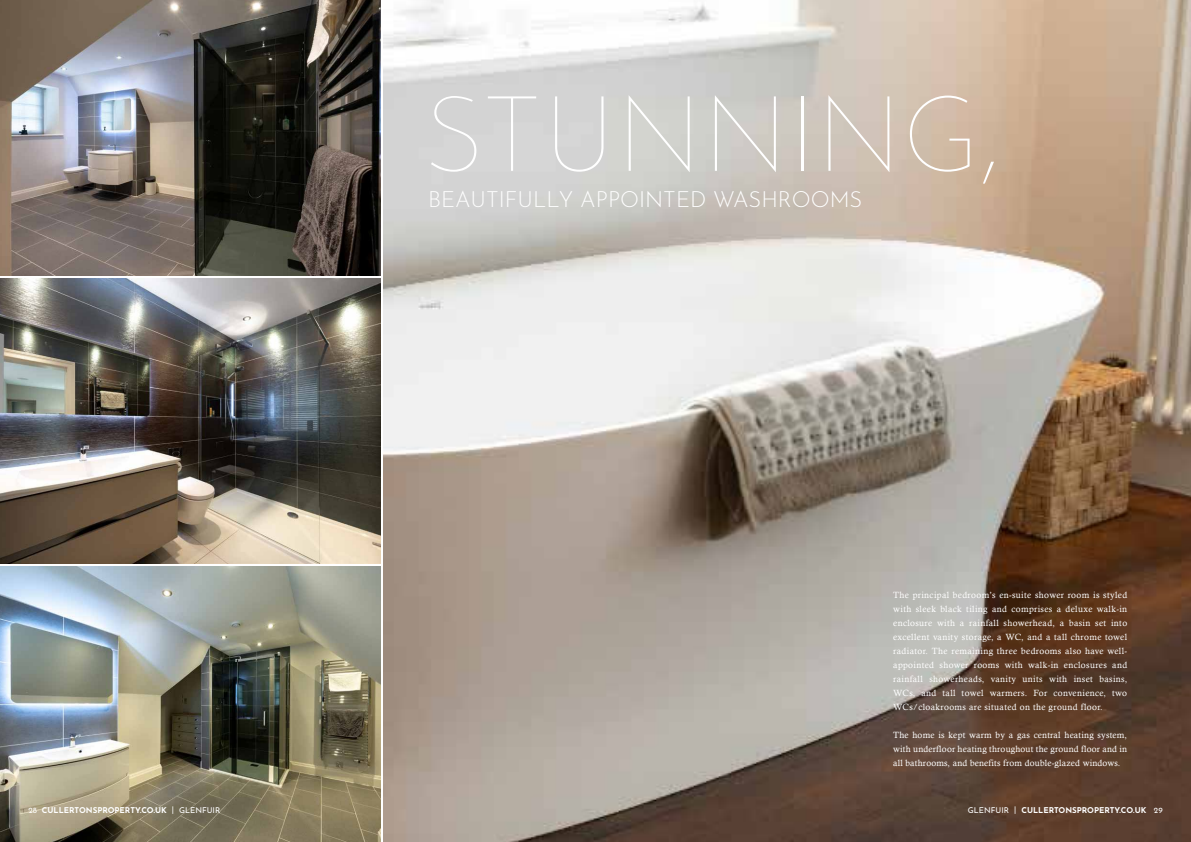
<style>
.page{position:relative;width:1191px;height:842px;background:#fff}
.page>*{position:absolute;margin:0;border:0;box-sizing:border-box;transform-origin:0 0}
.t1{font:100 106px "Josefin Sans";color:#fff}
.t2{font:300 22px "Josefin Sans";color:#fff}
.t3{font:9px/14px "Calisto";letter-spacing:.02em;color:#fff;text-align:justify}
.t4{font:700 8px "Josefin Sans";color:#fff}
.s1{font-weight:400}
</style>
<div class="page">
<img style="left:384px;top:0;width:807px;height:842px">
<img style="left:0;top:0;width:380px;height:276px">
<img style="left:0;top:279px;width:380px;height:284px">
<img style="left:0;top:566px;width:380px;height:276px">
<h1 class="t1" style="left:424px;top:55px;width:576px">STUNNING,</h1>
<h2 class="t2" style="left:428px;top:183px;width:436px">BEAUTIFULLY APPOINTED WASHROOMS</h2>
<p class="t3" style="left:893px;top:587px;width:235px">The principal bedroom’s en-suite shower room is styled with sleek black tiling and comprises a deluxe walk-in enclosure with a rainfall showerhead, a basin set into excellent vanity storage, a WC, and a tall chrome towel radiator. The remaining three bedrooms also have well&shy;appointed shower rooms with walk-in enclosures and rainfall showerheads, vanity units with inset basins, WCs, and tall towel warmers. For convenience, two WCs/cloakrooms are situated on the ground floor.</p>
<p class="t3" style="left:893px;top:727px;width:235px">The home is kept warm by a gas central heating system, with underfloor heating throughout the ground floor and in all bathrooms, and benefits from double-glazed windows.</p>
<p class="t4" style="left:28px;top:803px;width:193px"><span class="s1">28</span> CULLERTONSPROPERTY.CO.UK <span class="s1">| GLENFUIR</span></p>
<p class="t4" style="left:968px;top:803px;width:196px"><span class="s1">GLENFUIR |</span> CULLERTONSPROPERTY.CO.UK <span class="s1">29</span></p>
</div>
